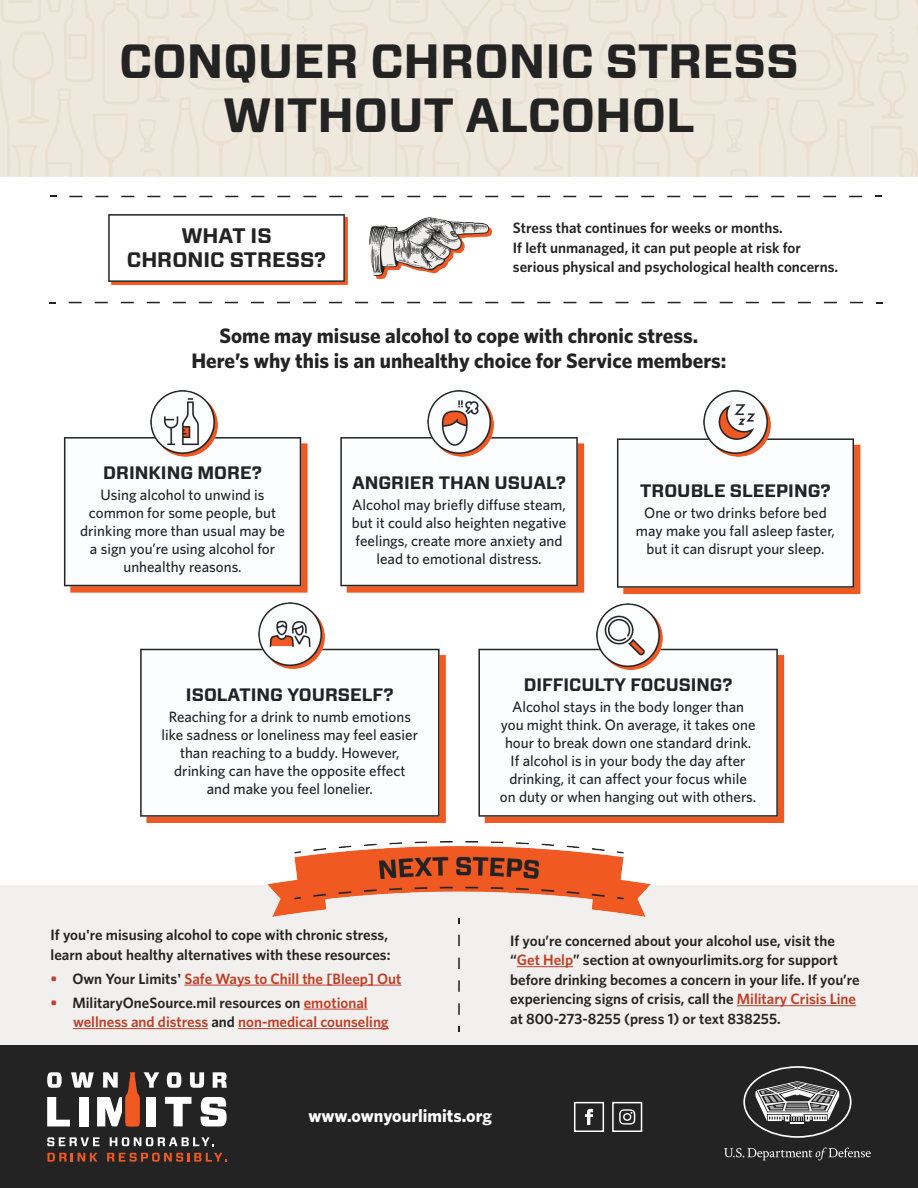
<style>
.page{position:relative;width:918px;height:1188px;background:#fff}
.page>*{position:absolute;margin:0;border:0;box-sizing:border-box;transform-origin:0 0}
.t1{font:700 48px/54px "Forza";color:#232323;text-align:center}
.t2{font:700 21px/25.5px "Whitney";color:#232323;text-align:center}
.t3{font:700 21px/24px "Forza";color:#232323;text-align:center}
.t4{font:700 18px "Forza";color:#232323}
.t5{font:700 18px "Whitney";color:#fff}
.t6{font:500 15px/18px "Whitney";color:#232323;text-align:center}
.t7{font:600 15px/19.5px "Whitney";color:#232323}
.t8{font:600 15px/19.5px "Whitney";color:#c03f26}
.s1{color:#232323}
.s2{color:#c03f26}
</style>
<div class="page">
<img style="left:0;top:0;width:918px;height:176px">
<div style="left:0;top:885px;width:918px;height:303px;background:#f1f0ef"></div>
<div style="left:0;top:1045px;width:918px;height:143px;background:#232323"></div>
<svg style="left:64px;top:437px;width:244px;height:156px"></svg>
<img style="left:151px;top:390px;width:66px;height:66px">
<svg style="left:617px;top:438px;width:243px;height:156px"></svg>
<img style="left:704px;top:390px;width:66px;height:66px">
<svg style="left:340px;top:437px;width:244px;height:156px"></svg>
<img style="left:427px;top:390px;width:67px;height:66px">
<div style="left:485px;top:655px;width:299px;height:168px;background:#f05922"></div>
<svg style="left:478px;top:649px;width:300px;height:168px"></svg>
<img style="left:596px;top:603px;width:67px;height:66px">
<div style="left:146px;top:655px;width:300px;height:168px;background:#f05922"></div>
<svg style="left:140px;top:649px;width:300px;height:168px"></svg>
<img style="left:258px;top:602px;width:66px;height:67px">
<img style="left:268px;top:842px;width:382px;height:74px">
<hr style="left:184px;top:985px;width:218px;height:1px;background:#c03f26">
<hr style="left:304px;top:1009px;width:64px;height:1px;background:#c03f26">
<hr style="left:73px;top:1028px;width:135px;height:1px;background:#c03f26">
<hr style="left:238px;top:1028px;width:151px;height:1px;background:#c03f26">
<hr style="left:517px;top:966px;width:56px;height:1px;background:#c03f26">
<hr style="left:737px;top:1005px;width:119px;height:1px;background:#c03f26">
<svg style="left:458px;top:1026px;width:2px;height:6px"></svg>
<svg style="left:458px;top:935px;width:2px;height:11px"></svg>
<svg style="left:458px;top:958px;width:2px;height:11px"></svg>
<svg style="left:458px;top:980px;width:2px;height:12px"></svg>
<svg style="left:458px;top:1003px;width:2px;height:12px"></svg>
<svg style="left:849px;top:196px;width:13px;height:1px"></svg>
<svg style="left:823px;top:196px;width:13px;height:1px"></svg>
<svg style="left:797px;top:196px;width:13px;height:1px"></svg>
<svg style="left:771px;top:196px;width:13px;height:1px"></svg>
<svg style="left:745px;top:196px;width:13px;height:1px"></svg>
<svg style="left:719px;top:196px;width:13px;height:1px"></svg>
<svg style="left:693px;top:196px;width:13px;height:1px"></svg>
<svg style="left:667px;top:196px;width:13px;height:1px"></svg>
<svg style="left:641px;top:196px;width:13px;height:1px"></svg>
<svg style="left:615px;top:196px;width:13px;height:1px"></svg>
<svg style="left:589px;top:196px;width:13px;height:1px"></svg>
<svg style="left:563px;top:196px;width:13px;height:1px"></svg>
<svg style="left:537px;top:196px;width:13px;height:1px"></svg>
<svg style="left:511px;top:196px;width:13px;height:1px"></svg>
<svg style="left:485px;top:196px;width:13px;height:1px"></svg>
<svg style="left:459px;top:196px;width:13px;height:1px"></svg>
<svg style="left:433px;top:196px;width:13px;height:1px"></svg>
<svg style="left:407px;top:196px;width:13px;height:1px"></svg>
<svg style="left:381px;top:196px;width:13px;height:1px"></svg>
<svg style="left:355px;top:196px;width:13px;height:1px"></svg>
<svg style="left:329px;top:196px;width:13px;height:1px"></svg>
<svg style="left:303px;top:196px;width:13px;height:1px"></svg>
<svg style="left:277px;top:196px;width:13px;height:1px"></svg>
<svg style="left:251px;top:196px;width:13px;height:1px"></svg>
<svg style="left:225px;top:196px;width:13px;height:1px"></svg>
<svg style="left:199px;top:196px;width:13px;height:1px"></svg>
<svg style="left:173px;top:196px;width:13px;height:1px"></svg>
<svg style="left:147px;top:196px;width:13px;height:1px"></svg>
<svg style="left:121px;top:196px;width:13px;height:1px"></svg>
<svg style="left:95px;top:196px;width:13px;height:1px"></svg>
<svg style="left:69px;top:196px;width:13px;height:1px"></svg>
<svg style="left:850px;top:302px;width:13px;height:1px"></svg>
<svg style="left:824px;top:302px;width:13px;height:1px"></svg>
<svg style="left:798px;top:302px;width:13px;height:1px"></svg>
<svg style="left:772px;top:302px;width:13px;height:1px"></svg>
<svg style="left:746px;top:302px;width:13px;height:1px"></svg>
<svg style="left:720px;top:302px;width:13px;height:1px"></svg>
<svg style="left:694px;top:302px;width:13px;height:1px"></svg>
<svg style="left:668px;top:302px;width:13px;height:1px"></svg>
<svg style="left:642px;top:302px;width:13px;height:1px"></svg>
<svg style="left:616px;top:302px;width:13px;height:1px"></svg>
<svg style="left:589px;top:302px;width:14px;height:1px"></svg>
<svg style="left:563px;top:302px;width:13px;height:1px"></svg>
<svg style="left:537px;top:302px;width:13px;height:1px"></svg>
<svg style="left:511px;top:302px;width:13px;height:1px"></svg>
<svg style="left:485px;top:302px;width:13px;height:1px"></svg>
<svg style="left:459px;top:302px;width:13px;height:1px"></svg>
<svg style="left:433px;top:302px;width:13px;height:1px"></svg>
<svg style="left:407px;top:302px;width:13px;height:1px"></svg>
<svg style="left:381px;top:302px;width:13px;height:1px"></svg>
<svg style="left:355px;top:302px;width:13px;height:1px"></svg>
<svg style="left:329px;top:302px;width:13px;height:1px"></svg>
<svg style="left:303px;top:302px;width:13px;height:1px"></svg>
<svg style="left:277px;top:302px;width:13px;height:1px"></svg>
<svg style="left:251px;top:302px;width:13px;height:1px"></svg>
<svg style="left:225px;top:302px;width:13px;height:1px"></svg>
<svg style="left:199px;top:302px;width:13px;height:1px"></svg>
<svg style="left:173px;top:302px;width:13px;height:1px"></svg>
<svg style="left:147px;top:302px;width:13px;height:1px"></svg>
<svg style="left:121px;top:302px;width:13px;height:1px"></svg>
<svg style="left:95px;top:302px;width:13px;height:1px"></svg>
<svg style="left:69px;top:302px;width:13px;height:1px"></svg>
<svg style="left:108px;top:214px;width:240px;height:71px"></svg>
<img style="left:370px;top:218px;width:121px;height:60px">
<svg style="left:167px;top:1072px;width:14px;height:16px"></svg>
<svg style="left:190px;top:1072px;width:14px;height:16px"></svg>
<svg style="left:213px;top:1072px;width:14px;height:16px"></svg>
<svg style="left:165px;top:1097px;width:26px;height:29px"></svg>
<svg style="left:201px;top:1097px;width:26px;height:29px"></svg>
<svg style="left:47px;top:1072px;width:112px;height:55px"></svg>
<svg style="left:47px;top:1137px;width:53px;height:9px"></svg>
<svg style="left:110px;top:1137px;width:104px;height:9px"></svg>
<svg style="left:47px;top:1153px;width:50px;height:9px"></svg>
<svg style="left:107px;top:1153px;width:120px;height:9px"></svg>
<svg style="left:585px;top:1109px;width:8px;height:16px"></svg>
<div style="left:574px;top:1102px;width:30px;height:30px;border:2px solid #fff"></div>
<svg style="left:619px;top:1109px;width:16px;height:16px"></svg>
<div style="left:612px;top:1102px;width:30px;height:30px;border:2px solid #fff"></div>
<svg style="left:743px;top:1066px;width:109px;height:72px"></svg>
<svg style="left:724px;top:1148px;width:147px;height:12px"></svg>
<h1 class="t1" style="left:119px;top:35px;width:681px">CONQUER CHRONIC STRESS<br>WITHOUT ALCOHOL</h1>
<h2 class="t3" style="left:127px;top:224px;width:201px">WHAT IS<br>CHRONIC STRESS?</h2>
<p class="t7" style="left:513px;top:218px;width:327px">Stress that continues for weeks or months.<br>If left unmanaged, it can put people at risk for serious physical and psychological health concerns.</p>
<p class="t2" style="left:191px;top:322px;width:537px">Some may misuse alcohol to cope with chronic stress.<br>Here’s why this is an unhealthy choice for Service members:</p>
<h3 class="t4" style="left:103px;top:461px;width:160px">DRINKING MORE?</h3>
<p class="t6" style="left:80px;top:486px;width:206px">Using alcohol to unwind is common for some people, but drinking more than usual may be a sign you’re using alcohol for unhealthy reasons.</p>
<h3 class="t4" style="left:640px;top:479px;width:192px">TROUBLE SLEEPING?</h3>
<h3 class="t4" style="left:352px;top:471px;width:216px">ANGRIER THAN USUAL?</h3>
<p class="t6" style="left:352px;top:496px;width:216px">Alcohol may briefly diffuse steam, but it could also heighten negative feelings, create more anxiety and lead to emotional distress.</p>
<p class="t6" style="left:636px;top:504px;width:201px">One or two drinks before bed may make you fall asleep faster, but it can disrupt your sleep.</p>
<h3 class="t4" style="left:186px;top:682px;width:209px">ISOLATING YOURSELF?</h3>
<p class="t6" style="left:162px;top:707px;width:258px">Reaching for a drink to numb emotions like sadness or loneliness may feel easier than reaching to a buddy. However, drinking can have the opposite effect and make you feel lonelier.</p>
<h3 class="t4" style="left:524px;top:673px;width:210px">DIFFICULTY FOCUSING?</h3>
<p class="t6" style="left:500px;top:698px;width:258px">Alcohol stays in the body longer than you might think. On average, it takes one hour to break down one standard drink.<br>If alcohol is in your body the day after drinking, it can affect your focus while on duty or when hanging out with others.</p>
<p class="t7" style="left:51px;top:925px;width:341px">If you're misusing alcohol to cope with chronic stress, learn about healthy alternatives with these resources:</p>
<p class="t8" style="left:51px;top:968px;width:352px">• <span class="s1">Own Your Limits'</span> Safe Ways to Chill the [Bleep] Out</p>
<p class="t8" style="left:73px;top:992px;width:317px;text-indent:-22px">• <span class="s1">MilitaryOneSource.mil resources on</span> emotional wellness and distress <span class="s1">and</span> non-medical counseling</p>
<p class="t7" style="left:510px;top:930px;width:351px">If you’re concerned about your alcohol use, visit the “<span class="s2">Get Help</span>” section at ownyourlimits.org for support before drinking becomes a concern in your life. If you’re experiencing signs of crisis, call the <span class="s2">Military Crisis Line </span>at 800-273-8255 (press 1) or text 838255.</p>
<p class="t5" style="left:308px;top:1104px;width:185px">www.ownyourlimits.org</p>
</div>
